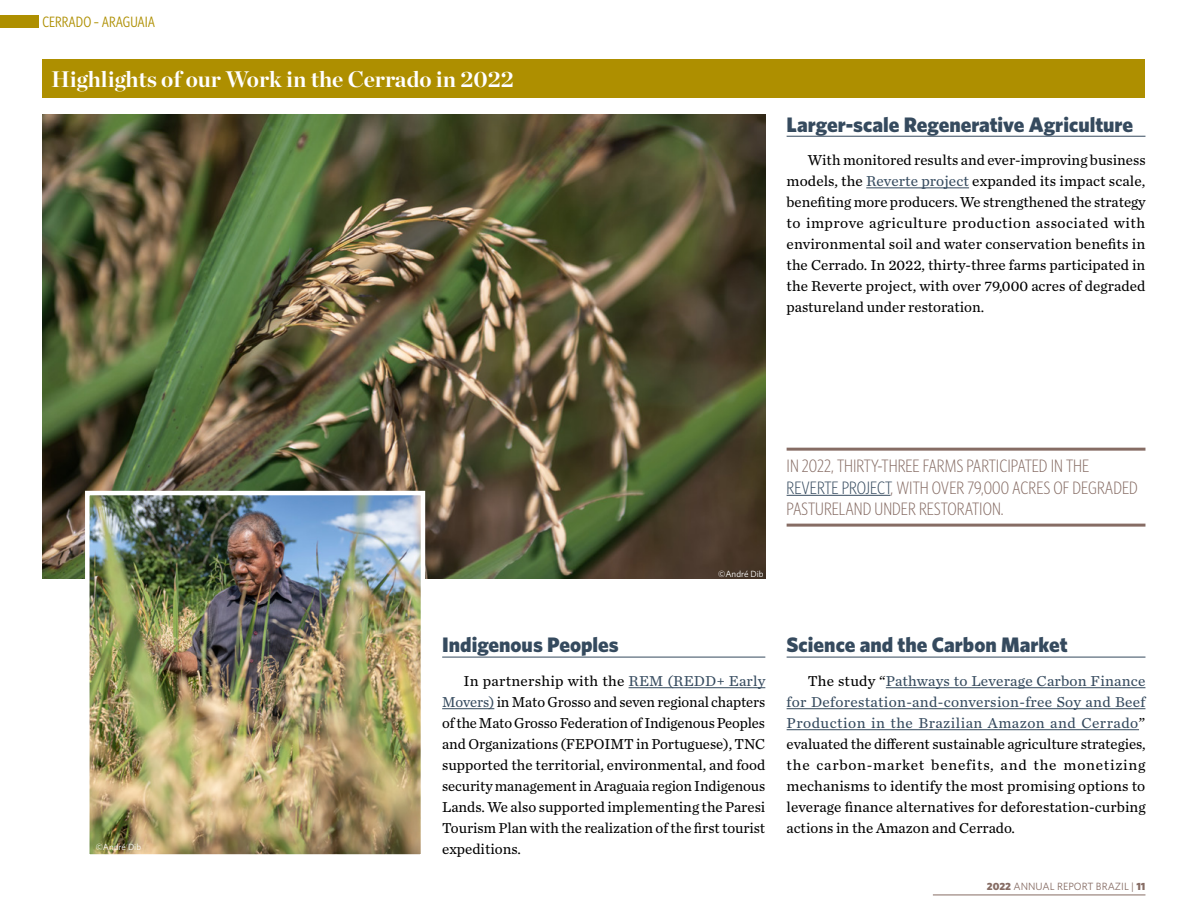
<style>
.page{position:relative;width:1188px;height:918px;background:#fff}
.page>*{position:absolute;margin:0;border:0;box-sizing:border-box;transform-origin:0 0}
.t1{font:700 22.5px "Chronicle Display";color:#fff}
.t2{font:900 21px "Whitney";color:#354a5e}
.t3{font:300 18px/21.6px "Whitney Condensed";color:#866c64}
.t4{font:15px/21px "Chronicle Text G2";color:#000;text-align:justify}
.t5{font:15px "Whitney Condensed";color:#ae8f00}
.t6{font:10.5px "Whitney";color:#866c64}
.t7{font:9px "Whitney";color:#fff}
.s1{color:#354a5e}
.s2{font-weight:900}
</style>
<div class="page">
<div style="left:0;top:16px;width:38px;height:12px;background:#ae8f00"></div>
<img style="left:43px;top:115px;width:722px;height:464px">
<img style="left:83px;top:489px;width:344px;height:366px">
<hr style="left:442px;top:657px;width:323px;height:1px;background:#354a5e">
<hr style="left:629px;top:687px;width:136px;height:1px;background:#354a5e">
<hr style="left:442px;top:708px;width:52px;height:1px;background:#354a5e">
<hr style="left:787px;top:136px;width:358px;height:1px;background:#354a5e">
<hr style="left:866px;top:187px;width:103px;height:1px;background:#354a5e">
<hr style="left:787px;top:657px;width:358px;height:1px;background:#354a5e">
<hr style="left:886px;top:687px;width:259px;height:1px;background:#354a5e">
<hr style="left:787px;top:708px;width:358px;height:1px;background:#354a5e">
<hr style="left:787px;top:729px;width:352px;height:1px;background:#354a5e">
<hr style="left:787px;top:448px;width:358px;height:3px;background:#866c64">
<hr style="left:787px;top:495px;width:104px;height:1px;background:#354a5e">
<hr style="left:787px;top:524px;width:358px;height:3px;background:#866c64">
<div style="left:43px;top:59px;width:1102px;height:38px;background:#ae8f00"></div>
<hr style="left:933px;top:895px;width:212px;height:1px;background:#866c64">
<p class="t5" style="left:43px;top:13px;width:114px">CERRADO – ARAGUAIA</p>
<h1 class="t1" style="left:51px;top:61px;width:464px">Highlights of our Work in the Cerrado in 2022</h1>
<h2 class="t2" style="left:787px;top:110px;width:348px">Larger-scale Regenerative Agriculture</h2>
<p class="t4" style="left:787px;top:149px;width:361px;text-indent:21px">With monitored results and ever-improving business models, the <span class="s1">Reverte project</span> expanded its impact scale, benefiting more producers. We strengthened the strategy to improve agriculture production associated with environmental soil and water conservation benefits in the Cerrado. In 2022, thirty-three farms participated in the Reverte project, with over 79,000 acres of degraded pastureland under restoration.</p>
<p class="t7" style="left:96px;top:841px;width:47px">©André Dib</p>
<p class="t7" style="left:718px;top:568px;width:47px">©André Dib</p>
<p class="t3" style="left:787px;top:455px;width:353px">IN 2022, THIRTY-THREE FARMS PARTICIPATED IN THE<br><span class="s1">REVERTE PROJECT</span>, WITH OVER 79,000 ACRES OF DEGRADED<br>PASTURELAND UNDER RESTORATION.</p>
<h2 class="t2" style="left:442px;top:631px;width:178px">Indigenous Peoples</h2>
<p class="t4" style="left:442px;top:670px;width:325px;text-indent:21px">In partnership with the <span class="s1">REM (REDD+ Early Movers)</span> in Mato Grosso and seven regional chapters of the Mato Grosso Federation of Indigenous Peoples and Organizations (FEPOIMT in Portuguese), TNC supported the territorial, environmental, and food security management in Araguaia region Indigenous Lands. We also supported implementing the Paresi Tourism Plan with the realization of the first tourist expeditions.</p>
<h2 class="t2" style="left:787px;top:631px;width:283px">Science and the Carbon Market</h2>
<p class="t4" style="left:787px;top:670px;width:361px;text-indent:21px">The study “<span class="s1">Pathways to Leverage Carbon Finance for Deforestation-and-conversion-free Soy and Beef Production in the Brazilian Amazon and Cerrado</span>” evaluated the different sustainable agriculture strategies, the carbon-market benefits, and the monetizing mechanisms to identify the most promising options to leverage finance alternatives for deforestation-curbing actions in the Amazon and Cerrado.</p>
<p class="t6" style="left:987px;top:880px;width:160px"><span class="s2">2022</span> ANNUAL REPORT BRAZIL | <span class="s2">11</span></p>
</div>
